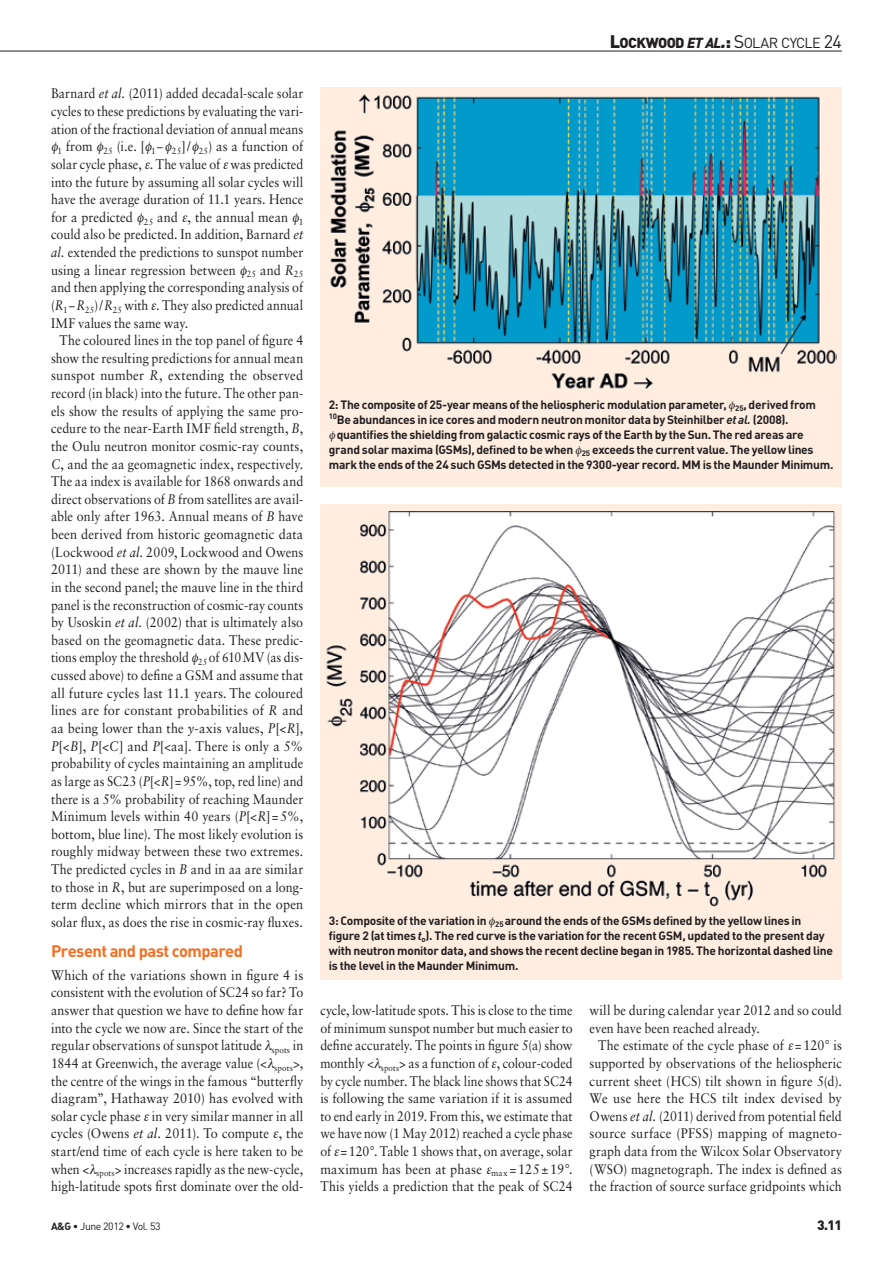
<style>
.page{position:relative;width:893px;height:1263px;background:#fff}
.page>*{position:absolute;margin:0;border:0;box-sizing:border-box;transform-origin:0 0}
.t1{font:700 16.5px "DIN";letter-spacing:-.035em;color:#f36f21}
.t2{font:14.4px "DIN Regular SC800";letter-spacing:-.05em;color:#231f20}
.t3{font:13.8px/17.7px "Sabon";letter-spacing:.005em;color:#231f20;text-align:justify;scale:.9 1}
.t4{font:13.8px/17.5px "Sabon";letter-spacing:.005em;color:#231f20;text-align:justify;scale:.89 1}
.t5{font:13.8px/17.5px "Sabon";letter-spacing:.005em;color:#231f20;text-align:justify;scale:.92 1}
.t6{font:13.8px/17.7px "Sabon";letter-spacing:.005em;color:#231f20;text-align:justify;scale:.91 1}
.t7{font:900 13.5px "DIN";color:#231f20}
.t8{font:700 12px/15px "DIN";letter-spacing:-.025em;color:#231f20}
.t9{font:10.5px "DIN";letter-spacing:-.04em;color:#231f20}
.s1{font-style:italic}
.s2{font-family:"DIN Black SC800";font-size:18px}
.s3{font-family:"DIN Black SC800"}
.s4{font-family:"DIN Black Italic SC800"}
.s5{font-family:"DIN Black Italic SC800";font-size:18px}
.s6{font-size:18px}
.s7{font-weight:700}
</style>
<div class="page">
<hr style="left:0;top:51px;width:842px;height:1px;background:#231f20">
<div style="left:320px;top:504px;width:522px;height:476px;background:#feede0"></div>
<img style="left:326px;top:512px;width:510px;height:395px">
<div style="left:320px;top:87px;width:522px;height:399px;background:#feede0"></div>
<img style="left:330px;top:94px;width:507px;height:295px">
<p class="t3" style="left:51px;top:85px;width:282px">Barnard <span class="s1">et al.</span> (2011) added decadal-scale solar</p>
<p class="t4" style="left:51px;top:102px;width:285px">cycles to these predictions by evaluating the vari-</p>
<p class="t4" style="left:51px;top:120px;width:285px">ation of the fractional deviation of annual means</p>
<p class="t6" style="left:57px;top:137px;width:109px"><sub>1</sub> from <sub>25</sub> (i.e. [ <sub>1</sub></p>
<p class="t6" style="left:51px;top:137px;width:279px;text-indent:121px"><sub>25</sub>]/ <sub>25</sub>) as a function of solar cycle phase, . The value of was predicted into the future by assuming all solar cycles will have the average duration of 11.1 years. Hence for a predicted <sub>25</sub> and , the annual mean <sub>1 </sub>could also be predicted. In addition, Barnard <span class="s1">et al.</span> extended the predictions to sunspot number using a linear regression between <sub>25</sub> and <span class="s1">R</span><sub>25 </sub>and then applying the corresponding analysis of (<span class="s1">R</span><sub>1</sub> <span class="s1">R</span><sub>25</sub>)/<span class="s1">R</span><sub>25</sub> with . They also predicted annual IMF values the same way.</p>
<p class="t3" style="left:51px;top:331px;width:282px;text-indent:9px">The coloured lines in the top panel of figure 4 show the resulting predictions for annual mean sunspot number <span class="s1">R</span>, extending the observed record (in black) into the future. The other pan&shy;els show the results of applying the same pro&shy;cedure to the near-Earth IMF field strength, <span class="s1">B</span>, the Oulu neutron monitor cosmic-ray counts, <span class="s1">C</span>, and the aa geomagnetic index, respectively.<br>The aa index is available for 1868 onwards and direct observations of <span class="s1">B</span> from satellites are avail&shy;able only after 1963. Annual means of <span class="s1">B</span> have been derived from historic geomagnetic data (Lockwood <span class="s1">et al.</span> 2009, Lockwood and Owens 2011) and these are shown by the mauve line in the second panel; the mauve line in the third panel is the reconstruction of cosmic-ray counts by Usoskin <span class="s1">et al.</span> (2002) that is ultimately also based on the geomagnetic data. These predic&shy;tions employ the threshold <sub>25</sub> of 610MV (as dis&shy;cussed above) to define a GSM and assume that all future cycles last 11.1 years. The coloured lines are for constant probabilities of <span class="s1">R</span> and aa being lower than the <span class="s1">y</span>-axis values, <span class="s1">P</span>[&lt;<span class="s1">R</span>], <span class="s1">P</span>[&lt;<span class="s1">B</span>], <span class="s1">P</span>[&lt;<span class="s1">C</span>] and <span class="s1">P</span>[&lt;aa]. There is only a 5% probability of cycles maintaining an amplitude as large as SC23 (<span class="s1">P</span>[&lt;<span class="s1">R</span>]=95%, top, red line) and there is a 5% probability of reaching Maunder Minimum levels within 40 years (<span class="s1">P</span>[&lt;<span class="s1">R</span>]=5%, bottom, blue line). The most likely evolution is roughly midway between these two extremes.<br>The predicted cycles in <span class="s1">B</span> and in aa are similar to those in <span class="s1">R</span>, but are superimposed on a long&shy;term decline which mirrors that in the open solar flux, as does the rise in cosmic-ray fluxes.</p>
<p class="t1" style="left:51px;top:940px;width:193px">Present and past compared</p>
<p class="t5" style="left:51px;top:966px;width:276px">Which of the variations shown in figure 4 is consistent with the evolution of SC24 so far? To answer that question we have to define how far into the cycle we now are. Since the start of the regular observations of sunspot latitude ●<sub>spots</sub> in 1844 at Greenwich, the average value (&lt;●<sub>spots</sub>&gt;, the centre of the wings in the famous “butterfly diagram”, Hathaway 2010) has evolved with solar cycle phase in very similar manner in all cycles (Owens <span class="s1">et al.</span> 2011). To compute , the start/end time of each cycle is here taken to be when &lt;●<sub>spots</sub>&gt; increases rapidly as the new-cycle, high-latitude spots first dominate over the old-</p>
<p class="t2" style="left:610px;top:33px;width:234px"><span class="s2">L</span><span class="s3">OCKWOOD</span> <span class="s4">et al</span><span class="s5">.</span><span class="s2">:</span> <span class="s6">S</span>OLAR CYCLE <span class="s6">24</span></p>
<p class="t8" style="left:329px;top:396px;width:489px">2: The composite of 25-year means of the heliospheric modulation parameter, <sub>25</sub>, derived from<br><sup>10</sup>Be abundances in ice cores and modern neutron monitor data by Steinhilber <span class="s1">et al.</span> (2008).</p>
<p class="t8" style="left:329px;top:426px;width:506px;text-indent:8px">quantifies the shielding from galactic cosmic rays of the Earth by the Sun. The red areas are grand solar maxima (GSMs), defined to be when <sub>25</sub> exceeds the current value. The yellow lines mark the ends of the 24 such GSMs detected in the 9300-year record. MM is the Maunder Minimum.</p>
<p class="t8" style="left:329px;top:912px;width:506px">3: Composite of the variation in <sub>25</sub> around the ends of the GSMs defined by the yellow lines in figure 2 (at times <span class="s1">t</span><sub>o</sub>). The red curve is the variation for the recent GSM, updated to the present day with neutron monitor data, and shows the recent decline began in 1985. The horizontal dashed line is the level in the Maunder Minimum.</p>
<p class="t4" style="left:320px;top:1001px;width:285px">cycle, low-latitude spots. This is close to the time of minimum sunspot number but much easier to define accurately. The points in figure 5(a) show monthly &lt;●<sub>spots</sub>&gt; as a function of , colour-coded by cycle number. The black line shows that SC24 is following the same variation if it is assumed to end early in 2019. From this, we estimate that we have now (1 May 2012) reached a cycle phase of =120 . Table 1 shows that, on average, solar maximum has been at phase <sub>max</sub> =125 19 .<br>This yields a prediction that the peak of SC24</p>
<p class="t3" style="left:590px;top:1001px;width:282px">will be during calendar year 2012 and so could even have been reached already.</p>
<p class="t3" style="left:590px;top:1036px;width:282px;text-indent:9px">The estimate of the cycle phase of =120 is supported by observations of the heliospheric current sheet (HCS) tilt shown in figure 5(d).<br>We use here the HCS tilt index devised by Owens <span class="s1">et al.</span> (2011) derived from potential field source surface (PFSS) mapping of magneto&shy;graph data from the Wilcox Solar Observatory (WSO) magnetograph. The index is defined as the fraction of source surface gridpoints which</p>
<p class="t9" style="left:51px;top:1219px;width:111px"><span class="s7">A&amp;G</span> • June 2012 • Vol. 53</p>
<p class="t7" style="left:817px;top:1216px;width:26px">3.11</p>
</div>
